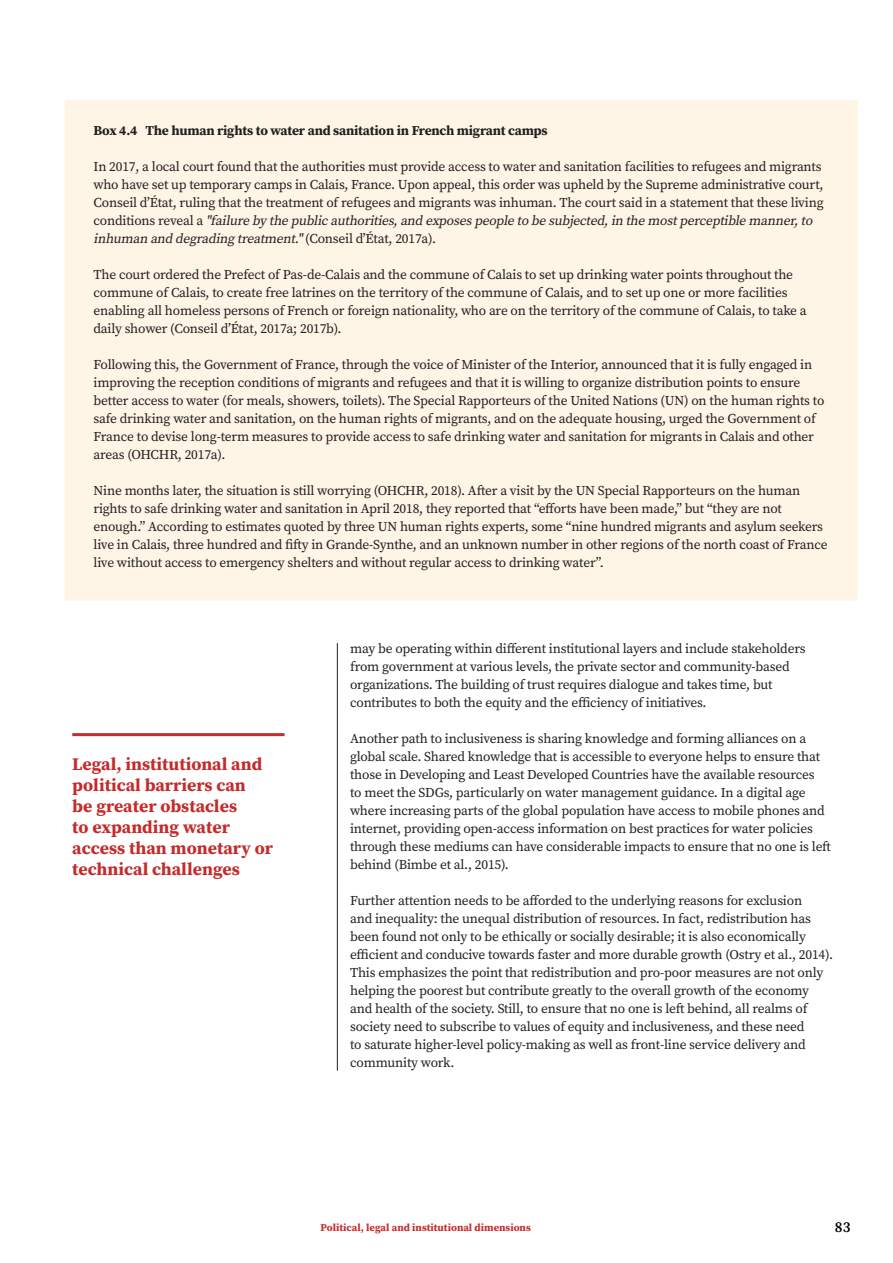
<style>
.page{position:relative;width:893px;height:1263px;background:#fff}
.page>*{position:absolute;margin:0;border:0;box-sizing:border-box;transform-origin:0 0}
.BLURB{font:700 17.7px/21px "Source Serif Pro";color:#c42c2c}
.t1{font:600 15px "Source Serif Pro";color:#000}
.Box_body{font:13.5px/18px "Source Serif Pro";letter-spacing:-.015em;color:#231f20}
.Body_text{font:13.5px/18px "Source Serif Pro";letter-spacing:-.015em;color:#231f20}
.Box_body-2{font:700 13.5px "Source Serif Pro";letter-spacing:-.015em;color:#231f20}
.t2{font:700 10.5px "Source Serif Pro";color:#c42c2c}
.s1{font-style:italic}
</style>
<div class="page">
<hr style="left:337px;top:643px;width:1px;height:428px;background:#231f20">
<hr style="left:72px;top:733px;width:213px;height:3px;background:#c42c2c">
<div style="left:65px;top:100px;width:793px;height:501px;background:#fef5e7"></div>
<p class="Box_body-2" style="left:94px;top:122px;width:456px">Box 4.4 The human rights to water and sanitation in French migrant camps</p>
<p class="Box_body" style="left:94px;top:158px;width:732px">In 2017, a local court found that the authorities must provide access to water and sanitation facilities to refugees and migrants who have set up temporary camps in Calais, France. Upon appeal, this order was upheld by the Supreme administrative court, Conseil d’État, ruling that the treatment of refugees and migrants was inhuman. The court said in a statement that these living c o n d i t i o n s r e v e a l a <span class="s1">"failure by the public authorities,and exposespeople to be subjected,in the mostperceptible manner,to inhuman and degrading treatment."</span>( C o n s e i l d’ É t at, 2 0 1 7 a ) .</p>
<p class="Box_body" style="left:94px;top:266px;width:715px">The court ordered the Prefect of Pas-de-Calais and the commune of Calais to set up drinking water points throughout the commune of Calais, to create free latrines on the territory of the commune of Calais, and to set up one or more facilities enabling all homeless persons of French or foreign nationality, who are on the territory of the commune of Calais, to take a daily shower (Conseil d’État, 2017a; 2017b).</p>
<p class="Box_body" style="left:94px;top:356px;width:732px">Following this, the Government of France, through the voice of Minister of the Interior, announced that it is fully engaged in improving the reception conditions of migrants and refugees and that it is willing to organize distribution points to ensure better access to water (for meals, showers, toilets). The Special Rapporteurs of the United Nations (UN) on the human rights to safe drinking water and sanitation, on the human rights of migrants, and on the adequate housing, urged the Government of France to devise long-term measures to provide access to safe drinking water and sanitation for migrants in Calais and other areas (OHCHR, 2017a).</p>
<p class="Box_body" style="left:94px;top:482px;width:736px">Nine months later, the situation is still worrying (OHCHR, 2018). After a visit by the UN Special Rapporteurs on the human rights to safe drinking water and sanitation in April 2018, they reported that “efforts have been made,” but “they are not enough.” According to estimates quoted by three UN human rights experts, some “nine hundred migrants and asylum seekers live in Calais, three hundred and fifty in Grande-Synthe, and an unknown number in other regions of the north coast of France live without access to emergency shelters and without regular access to drinking water”.</p>
<p class="BLURB" style="left:72px;top:753px;width:202px">Legal, institutional and political barriers can<br>be greater obstacles<br>to expanding water access than monetary or technical challenges</p>
<p class="Body_text" style="left:350px;top:639px;width:457px">may be operating within different institutional layers and include stakeholders from government at various levels, the private sector and community-based organizations. The building of trust requires dialogue and takes time, but contributes to both the equity and the efficiency of initiatives.</p>
<p class="Body_text" style="left:350px;top:729px;width:482px">Another path to inclusiveness is sharing knowledge and forming alliances on a global scale. Shared knowledge that is accessible to everyone helps to ensure that those in Developing and Least Developed Countries have the available resources<br>to meet the SDGs, particularly on water management guidance. In a digital age where increasing parts of the global population have access to mobile phones and internet, providing open-access information on best practices for water policies through these mediums can have considerable impacts to ensure that no one is left behind (Bimbe et al., 2015).</p>
<p class="Body_text" style="left:350px;top:891px;width:484px">Further attention needs to be afforded to the underlying reasons for exclusion<br>and inequality: the unequal distribution of resources. In fact, redistribution has been found not only to be ethically or socially desirable; it is also economically efficient and conducive towards faster and more durable growth (Ostry et al., 2014).<br>This emphasizes the point that redistribution and pro-poor measures are not only helping the poorest but contribute greatly to the overall growth of the economy and health of the society. Still, to ensure that no one is left behind, all realms of society need to subscribe to values of equity and inclusiveness, and these need<br>to saturate higher-level policy-making as well as front-line service delivery and community work.</p>
<p class="t2" style="left:321px;top:1220px;width:212px">Political, legal and institutional dimensions</p>
<p class="t1" style="left:835px;top:1217px;width:17px">83</p>
</div>
